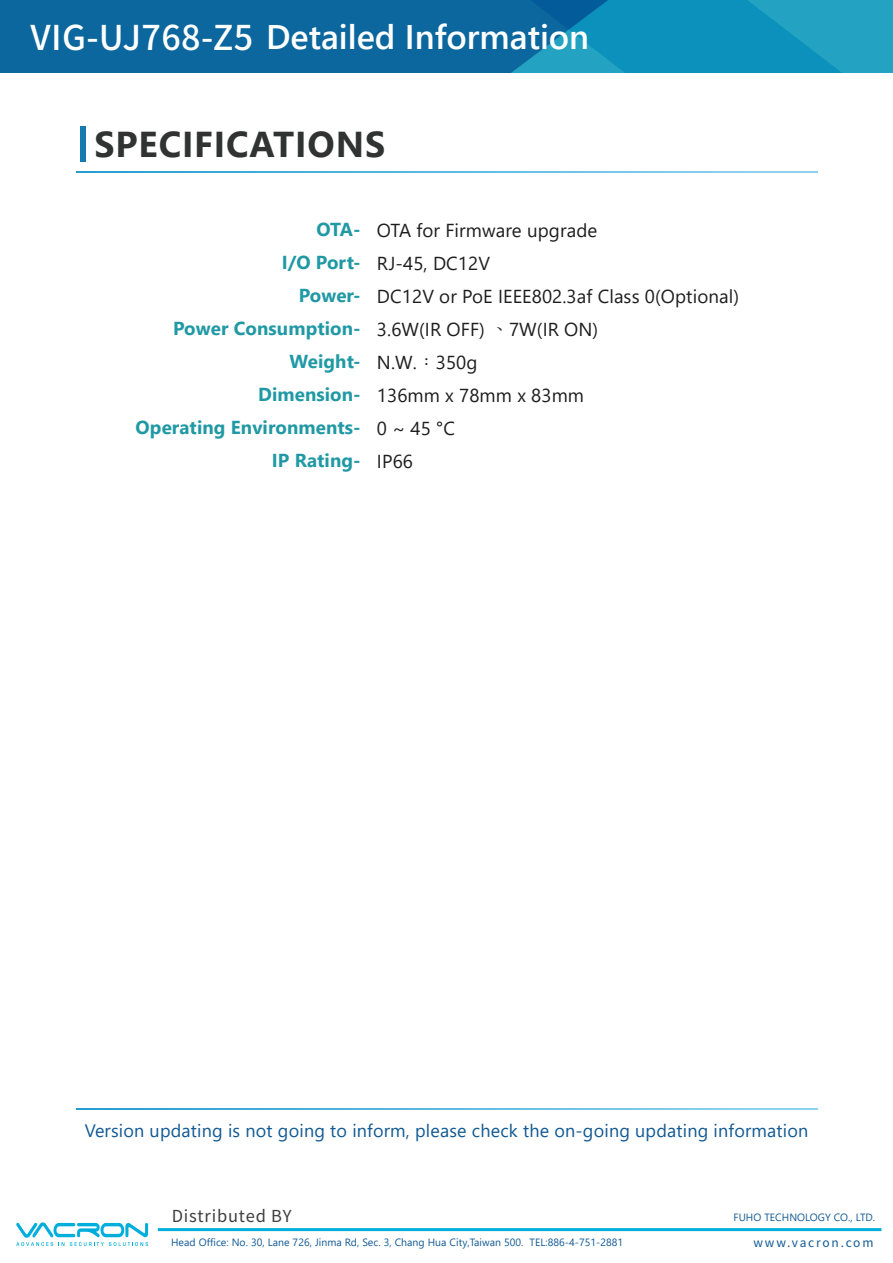
<style>
.page{position:relative;width:893px;height:1263px;background:#fff}
.page>*{position:absolute;margin:0;border:0;box-sizing:border-box;transform-origin:0 0}
.t1{font:700 36px "Segoe UI";letter-spacing:.02em;color:#313333}
.t2{font:600 34.2px "Segoe UI";color:#fff}
.t3{font:18.75px/33px "Segoe UI";letter-spacing:.005em;color:#1e1e1e}
.t4{font:700 18.75px/33px "Segoe UI";letter-spacing:.005em;color:#2099a5;text-align:right}
.t5{font:18px "Segoe UI";letter-spacing:.01em;color:#125993}
.t6{font:16.5px "Noto Sans CJ Ktc";letter-spacing:.05em;color:#3f3f3f}
.t7{font:12px "Noto Sans CJ Ktc";letter-spacing:.15em;color:#125993}
.t8{font:10.5px "Segoe UI";letter-spacing:.005em;color:#125993}
.s1{font-family:"Noto Sans CJ Ktc";font-weight:500}
.s2{font-family:"Adobe Ming Std";font-weight:300}
</style>
<div class="page">
<svg style="left:77px;top:171px;width:741px;height:1px"></svg>
<svg style="left:77px;top:1108px;width:741px;height:1px"></svg>
<svg style="left:754px;top:0;width:139px;height:73px"></svg>
<svg style="left:0;top:0;width:754px;height:73px;fill:#0b679d"></svg>
<div style="left:80px;top:127px;width:5px;height:35px;background:#127baf"></div>
<svg style="left:16px;top:1222px;width:132px;height:24px"></svg>
<hr style="left:158px;top:1228px;width:723px;height:3px;background:#00aedc">
<h2 class="t2" style="left:31px;top:5px;width:560px"><span class="s1">VIG-UJ768-Z5</span> Detailed Information</h2>
<h1 class="t1" style="left:95px;top:110px;width:292px">SPECIFICATIONS</h1>
<p class="t4" style="left:136px;top:212px;width:227px">OTA-<br>I/O Port-<br>Power-<br>Power Consumption-<br>Weight-<br>Dimension-<br>Operating Environments-<br>IP Rating-</p>
<p class="t3" style="left:377px;top:212px;width:364px">OTA for Firmware upgrade<br>RJ-45, DC12V<br>DC12V or PoE IEEE802.3af Class 0(Optional)<br>3.6W(IR OFF) <span class="s2">、</span>7W(IR ON)<br>N.W.<span class="s2">：</span>350g<br>136mm x 78mm x 83mm<br>0 ~ 45 °C<br>IP66</p>
<p class="t5" style="left:85px;top:1113px;width:725px">Version updating is not going to inform, please check the on-going updating information</p>
<p class="t6" style="left:172px;top:1207px;width:121px">Distributed BY</p>
<p class="t8" style="left:171px;top:1232px;width:454px">Head Office: No. 30, Lane 726, Jinma Rd, Sec. 3, Chang Hua City,Taiwan 500. TEL:886-4-751-2881</p>
<p class="t8" style="left:733px;top:1207px;width:143px">FUHO TECHNOLOGY CO., LTD.</p>
<p class="t7" style="left:753px;top:1236px;width:121px">www.vacron.com</p>
</div>
